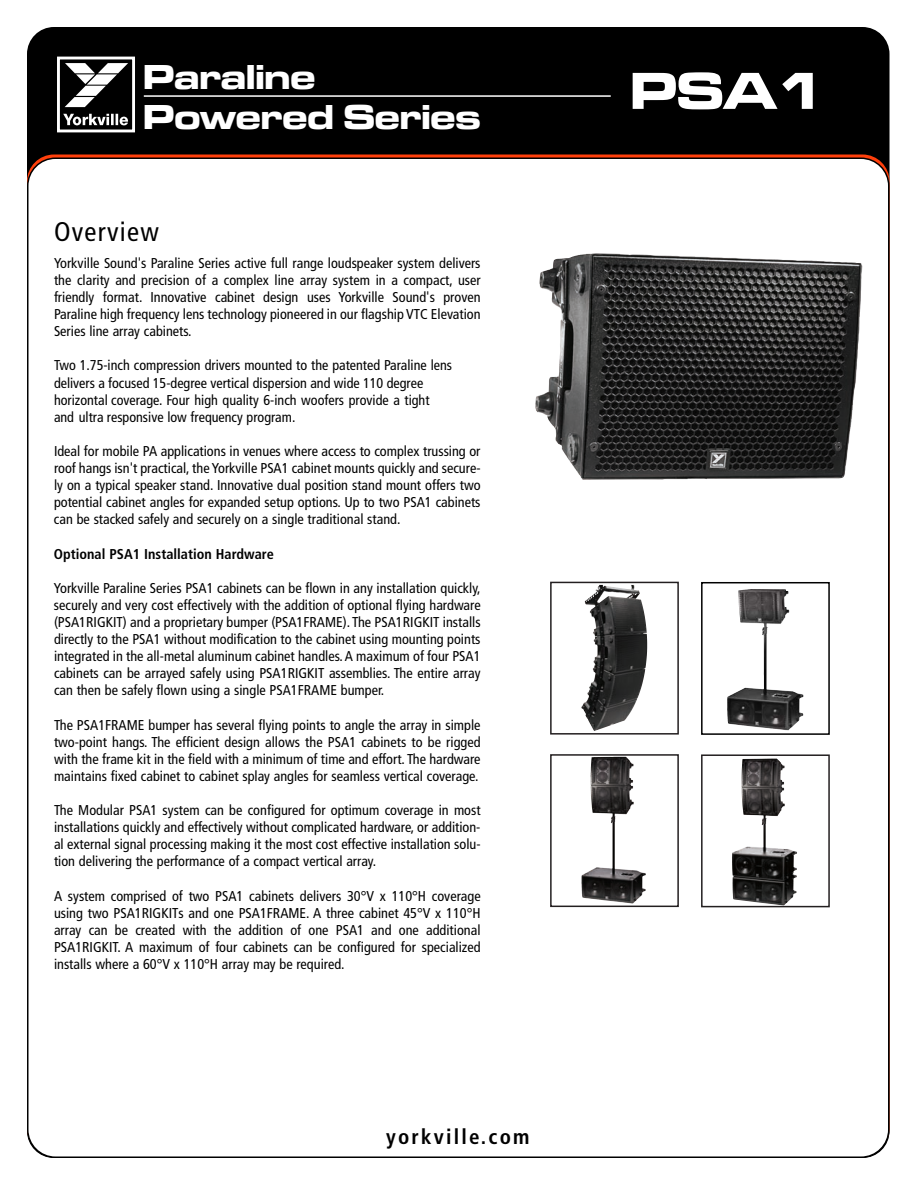
<style>
.page{position:relative;width:918px;height:1188px;background:#fff}
.page>*{position:absolute;margin:0;border:0;box-sizing:border-box;transform-origin:0 0}
.t1{font:54px "Microgramma D Bold Exte";color:#fff}
.t2{font:36px/40.5px "Microgramma D Bold Exte";color:#fff}
.t3{font:condensed 27px "Frutiger";letter-spacing:.05em;color:#000}
.t4{font:700 condensed 21px "Frutiger";letter-spacing:.105em;color:#000}
.t5{font:condensed 14.25px/17.1px "Frutiger";color:#000;text-align:justify}
.t6{font:700 condensed 14.25px "Frutiger";color:#000}
</style>
<div class="page">
<div style="left:27px;top:27px;width:863px;height:1131px;background:#000;border-radius:27px"></div>
<svg style="left:63px;top:114px;width:65px;height:11px"></svg>
<svg style="left:65px;top:63px;width:63px;height:44px"></svg>
<div style="left:57px;top:57px;width:78px;height:75px;border:3px solid #fff"></div>
<hr style="left:144px;top:95px;width:467px;height:2px;background:#fff">
<div style="left:27px;top:158px;width:863px;height:1000px;background:#fff"></div>
<img style="left:535px;top:253px;width:316px;height:191px">
<img style="left:599px;top:585px;width:32px;height:5px">
<div style="left:550px;top:582px;width:129px;height:153px;border:2px solid #231f20"></div>
<img style="left:767px;top:591px;width:36px;height:125px">
<div style="left:701px;top:582px;width:129px;height:153px;border:2px solid #000"></div>
<img style="left:615px;top:760px;width:19px;height:109px">
<div style="left:550px;top:754px;width:129px;height:153px;border:2px solid #231f20"></div>
<img style="left:780px;top:762px;width:5px;height:24px">
<div style="left:701px;top:754px;width:129px;height:153px;border:2px solid #231f20"></div>
<h2 class="t2" style="left:143px;top:56px;width:339px">Paraline<br>Powered Series</h2>
<h1 class="t1" style="left:630px;top:59px;width:197px">PSA1</h1>
<h3 class="t3" style="left:54px;top:221px;width:107px">Overview</h3>
<p class="t5" style="left:54px;top:255px;width:428px">Yorkville Sound's Paraline Series active full range loudspeaker system delivers the clarity and precision of a complex line array system in a compact, user friendly format. Innovative cabinet design uses Yorkville Sound's proven Paraline high frequency lens technology pioneered in our flagship VTC Elevation Series line array cabinets.</p>
<p class="t5" style="left:54px;top:358px;width:400px;text-align:left">Two 1.75-inch compression drivers mounted to the patented Paraline lens delivers a focused 15-degree vertical dispersion and wide 110 degree horizontal coverage. Four high quality 6-inch woofers provide a tight and ultra responsive low frequency program.</p>
<p class="t5" style="left:54px;top:444px;width:428px">Ideal for mobile PA applications in venues where access to complex trussing or roof hangs isn't practical, the Yorkville PSA1 cabinet mounts quickly and secure&shy;ly on a typical speaker stand. Innovative dual position stand mount offers two potential cabinet angles for expanded setup options. Up to two PSA1 cabinets can be stacked safely and securely on a single traditional stand.</p>
<p class="t6" style="left:54px;top:548px;width:222px">Optional PSA1 Installation Hardware</p>
<p class="t5" style="left:54px;top:580px;width:428px">Yorkville Paraline Series PSA1 cabinets can be flown in any installation quickly, securely and very cost effectively with the addition of optional flying hardware (PSA1RIGKIT) and a proprietary bumper (PSA1FRAME). The PSA1RIGKIT installs directly to the PSA1 without modification to the cabinet using mounting points integrated in the all-metal aluminum cabinet handles. A maximum of four PSA1 cabinets can be arrayed safely using PSA1RIGKIT assemblies. The entire array can then be safely flown using a single PSA1FRAME bumper.</p>
<p class="t5" style="left:54px;top:717px;width:428px">The PSA1FRAME bumper has several flying points to angle the array in simple two-point hangs. The efficient design allows the PSA1 cabinets to be rigged with the frame kit in the field with a minimum of time and effort. The hardware maintains fixed cabinet to cabinet splay angles for seamless vertical coverage.</p>
<p class="t5" style="left:54px;top:803px;width:428px">The Modular PSA1 system can be configured for optimum coverage in most installations quickly and effectively without complicated hardware, or addition&shy;al external signal processing making it the most cost effective installation solu&shy;tion delivering the performance of a compact vertical array.</p>
<p class="t5" style="left:54px;top:888px;width:428px">A system comprised of two PSA1 cabinets delivers 30°V x 110°H coverage using two PSA1RIGKITs and one PSA1FRAME. A three cabinet 45°V x 110°H array can be created with the addition of one PSA1 and one additional PSA1RIGKIT. A maximum of four cabinets can be configured for specialized installs where a 60°V x 110°H array may be required.</p>
<h3 class="t4" style="left:386px;top:1128px;width:145px">yorkville.com</h3>
</div>
